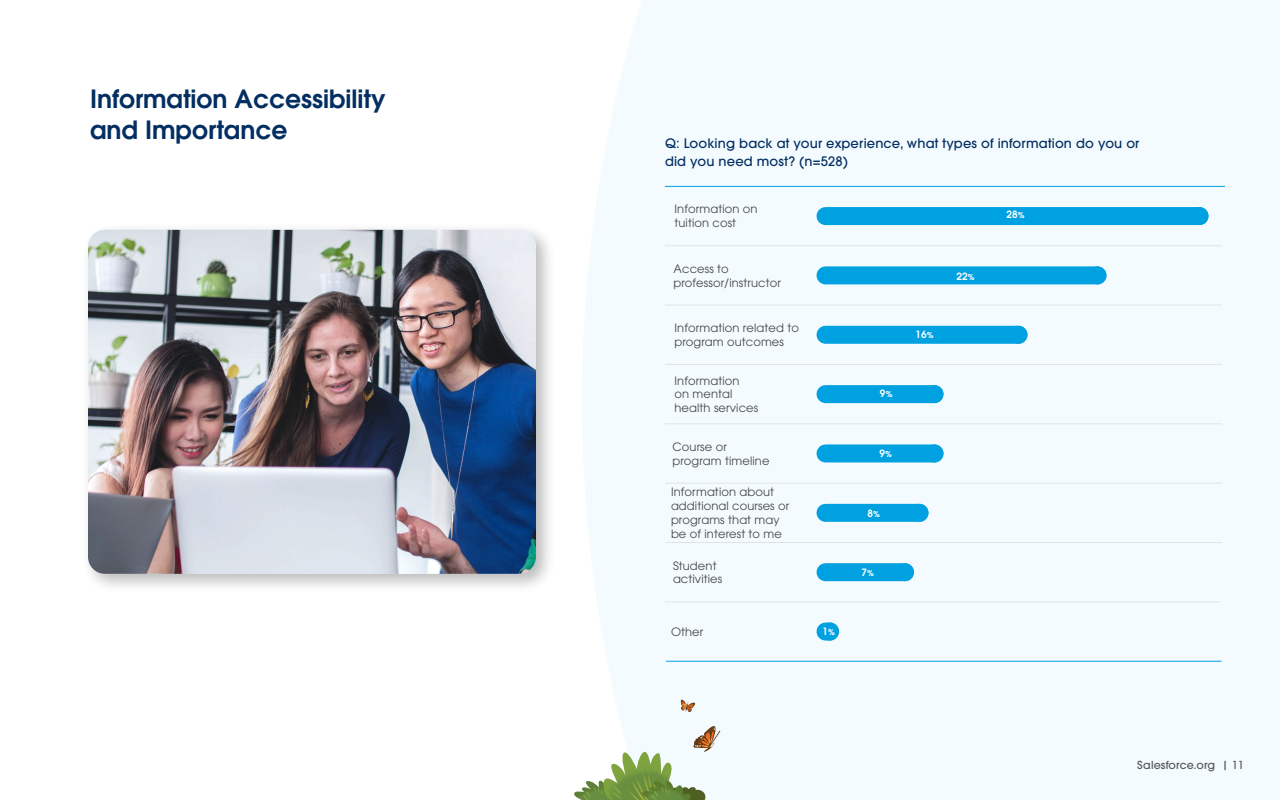
<style>
.page{position:relative;width:1280px;height:800px;background:#fff}
.page>*{position:absolute;margin:0;border:0;box-sizing:border-box;transform-origin:0 0}
.t1{font:600 25px/31px "ITC Avant Garde Pro";color:#032e61}
.t2{font:500 13px/18px "ITC Avant Garde Pro";letter-spacing:.01em;color:#032e61}
.t3{font:11.5px/13.8px "ITC Avant Garde Pro";letter-spacing:.01em;color:#444547}
.t4{font:500 11px "ITC Avant Garde Pro";letter-spacing:.01em;color:#58595b}
.t5{font:600 10px "ITC Avant Garde Pro";color:#fff}
.s1{font-size:8px}
</style>
<div class="page">
<div style="left:582px;top:0;width:698px;height:800px;background:#f4fbfe"></div>
<hr style="left:665px;top:186px;width:560px;height:1px;background:#00a1e0">
<hr style="left:665px;top:245px;width:557px;height:1px;background:#ebe8e8">
<hr style="left:665px;top:305px;width:557px;height:1px;background:#ebe8e8">
<hr style="left:665px;top:364px;width:557px;height:1px;background:#ebe8e8">
<hr style="left:665px;top:423px;width:557px;height:1px;background:#ebe8e8">
<hr style="left:665px;top:483px;width:557px;height:1px;background:#ebe8e8">
<hr style="left:665px;top:601px;width:555px;height:1px;background:#ebe8e8">
<hr style="left:666px;top:661px;width:556px;height:1px;background:#00a1e0">
<hr style="left:666px;top:542px;width:556px;height:1px;background:#ebe8e8">
<div style="left:826px;top:207px;width:374px;height:18px;background:#00a1e0"></div>
<div style="left:1190px;top:207px;width:18px;height:18px;background:#00a1e0;border-radius:50%"></div>
<div style="left:826px;top:266px;width:272px;height:18px;background:#00a1e0"></div>
<div style="left:1088px;top:266px;width:18px;height:18px;background:#00a1e0;border-radius:50%"></div>
<div style="left:826px;top:326px;width:192px;height:18px;background:#00a1e0"></div>
<div style="left:1009px;top:326px;width:18px;height:18px;background:#00a1e0;border-radius:50%"></div>
<div style="left:826px;top:385px;width:108px;height:18px;background:#00a1e0"></div>
<div style="left:925px;top:385px;width:18px;height:18px;background:#00a1e0;border-radius:50%"></div>
<div style="left:826px;top:444px;width:108px;height:18px;background:#00a1e0"></div>
<div style="left:925px;top:444px;width:18px;height:18px;background:#00a1e0;border-radius:50%"></div>
<div style="left:826px;top:563px;width:79px;height:18px;background:#00a1e0"></div>
<div style="left:896px;top:563px;width:18px;height:18px;background:#00a1e0;border-radius:50%"></div>
<div style="left:821px;top:623px;width:18px;height:18px;background:#00a1e0;border-radius:50%"></div>
<div style="left:826px;top:504px;width:94px;height:18px;background:#00a1e0"></div>
<div style="left:910px;top:504px;width:18px;height:18px;background:#00a1e0;border-radius:50%"></div>
<svg style="left:574px;top:725px;width:146px;height:75px"></svg>
<svg style="left:679px;top:699px;width:16px;height:14px"></svg>
<div style="left:81px;top:222px;width:475px;height:371px;background:#000;opacity:.27"></div>
<img style="left:88px;top:230px;width:448px;height:344px">
<h1 class="t1" style="left:90px;top:83px;width:297px">Information Accessibility and Importance</h1>
<p class="t2" style="left:665px;top:134px;width:476px">Q: Looking back at your experience, what types of information do you or did you need most? (n=528)</p>
<p class="t3" style="left:675px;top:202px;width:85px">Information on tuition cost</p>
<p class="t5" style="left:1006px;top:208px;width:20px">28<span class="s1">%</span></p>
<p class="t3" style="left:674px;top:262px;width:109px">Access to professor/instructor</p>
<p class="t5" style="left:956px;top:270px;width:20px">22<span class="s1">%</span></p>
<p class="t3" style="left:675px;top:321px;width:126px">Information related to program outcomes</p>
<p class="t5" style="left:916px;top:328px;width:20px">16<span class="s1">%</span></p>
<p class="t3" style="left:675px;top:373px;width:85px">Information<br>on mental health services</p>
<p class="t5" style="left:880px;top:387px;width:14px">9<span class="s1">%</span></p>
<p class="t3" style="left:673px;top:440px;width:98px">Course or program timeline</p>
<p class="t5" style="left:880px;top:447px;width:14px">9<span class="s1">%</span></p>
<p class="t3" style="left:671px;top:485px;width:120px">Information about additional courses or programs that may be of interest to me</p>
<p class="t5" style="left:868px;top:507px;width:14px">8<span class="s1">%</span></p>
<p class="t3" style="left:673px;top:558px;width:51px">Student activities</p>
<p class="t5" style="left:862px;top:565px;width:14px">7<span class="s1">%</span></p>
<p class="t3" style="left:671px;top:625px;width:34px">Other</p>
<p class="t5" style="left:822px;top:625px;width:14px">1<span class="s1">%</span></p>
<p class="t4" style="left:1137px;top:758px;width:108px">Salesforce.org | 11</p>
</div>
